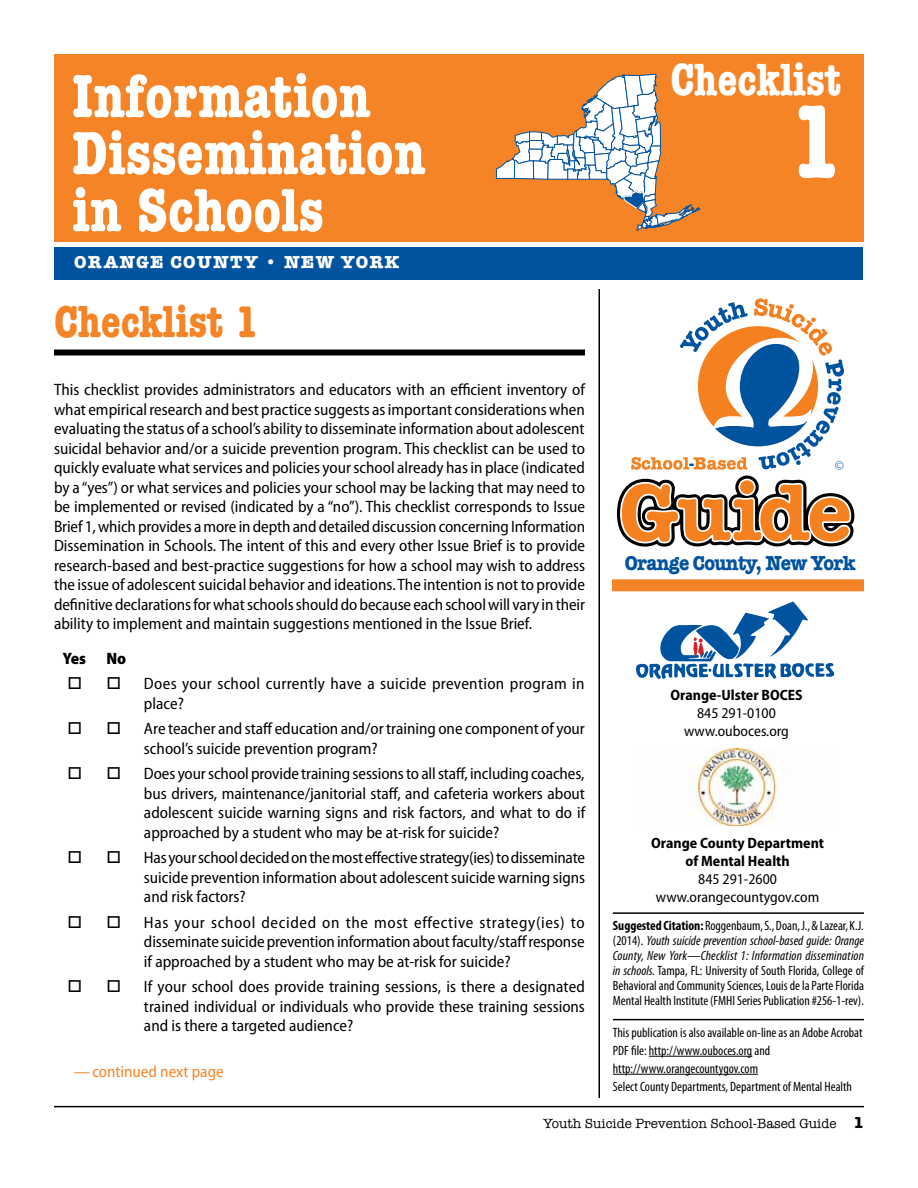
<style>
.page{position:relative;width:918px;height:1188px;background:#fff}
.page>*{position:absolute;margin:0;border:0;box-sizing:border-box;transform-origin:0 0}
.t1{font:700 condensed 108px "American Typewriter";color:#fff}
.t2{font:700 condensed 63px/57px "American Typewriter";color:#fff}
.t3{font:700 condensed 46.5px "American Typewriter";color:#fff}
.t4{font:700 condensed 45px "American Typewriter Std";color:#f58426}
.t5{font:700 21px "American Typewriter";letter-spacing:-.03em;color:#00539f;scale:.9 1}
.t6{font:700 18px "American Typewriter";letter-spacing:.07em;color:#fff}
.t7{font:semi-condensed 16.5px/19.5px "Myriad Pro";color:#000;text-align:justify}
.t8{font:semi-condensed 16.5px/19.5px "Myriad Pro";letter-spacing:.02em;color:#000}
.t9{font:semi-condensed 16.5px "Myriad Pro";color:#f58426}
.t10{font:900 semi-condensed 16.5px "Myriad Pro";color:#000}
.t11{font:semi-condensed 15px/18px "Myriad Pro";color:#000;text-align:center}
.t12{font:700 semi-condensed 15px/18px "Myriad Pro";color:#000;text-align:center}
.t13{font:300 13.65px "Myriad Pro";color:#00539f}
.t14{font:condensed 13.5px/15px "Myriad Pro";color:#000;text-align:justify}
.t15{font:13.5px "American Typewriter";color:#000}
.s1{font-weight:700}
.s2{font-style:italic}
.s3{font-weight:700;font-size:16.5px}
</style>
<div class="page">
<hr style="left:54px;top:1106px;width:810px;height:1px;background:#000">
<hr style="left:598px;top:289px;width:2px;height:809px;background:#000">
<div style="left:612px;top:579px;width:252px;height:12px;background:#f58426"></div>
<svg style="left:617px;top:298px;width:237px;height:249px"></svg>
<svg style="left:636px;top:602px;width:198px;height:78px"></svg>
<img style="left:690px;top:749px;width:89px;height:76px">
<div style="left:54px;top:349px;width:531px;height:6px;background:#000"></div>
<hr style="left:613px;top:912px;width:251px;height:2px;background:#000">
<hr style="left:613px;top:1019px;width:251px;height:1px;background:#000">
<hr style="left:649px;top:1056px;width:103px;height:1px;background:#000">
<hr style="left:613px;top:1074px;width:145px;height:1px;background:#000">
<div style="left:54px;top:54px;width:810px;height:188px;background:#f58426"></div>
<div style="left:55px;top:247px;width:808px;height:32px;background:#00539f"></div>
<svg style="left:495px;top:73px;width:206px;height:158px"></svg>
<h2 class="t2" style="left:72px;top:67px;width:355px">Information<br>Dissemination in Schools</h2>
<p class="t6" style="left:74px;top:246px;width:326px">Orange County • New york</p>
<h3 class="t4" style="left:54px;top:296px;width:206px">Checklist 1</h3>
<p class="t7" style="left:54px;top:380px;width:533px">This checklist provides administrators and educators with an efficient inventory of what empirical research and best practice suggests as important considerations when evaluating the status of a school’s ability to disseminate information about adolescent suicidal behavior and/or a suicide prevention program. This checklist can be used to quickly evaluate what services and policies your school already has in place (indicated by a “yes”) or what services and policies your school may be lacking that may need to be implemented or revised (indicated by a “no”). This checklist corresponds to Issue Brief 1, which provides a more in depth and detailed discussion concerning Information Dissemination in Schools. The intent of this and every other Issue Brief is to provide research-based and best-practice suggestions for how a school may wish to address the issue of adolescent suicidal behavior and ideations. The intention is not to provide definitive declarations for what schools should do because each school will vary in their ability to implement and maintain suggestions mentioned in the Issue Brief.</p>
<p class="t10" style="left:63px;top:649px;width:65px">Yes No</p>
<p class="t8" style="left:144px;top:674px;width:442px">Does your school currently have a suicide prevention program in place?</p>
<p class="t7" style="left:144px;top:719px;width:442px">Are teacher and staff education and/or training one component of your school’s suicide prevention program?</p>
<p class="t7" style="left:144px;top:764px;width:443px">Does your school provide training sessions to all staff, including coaches, bus drivers, maintenance/janitorial staff, and cafeteria workers about adolescent suicide warning signs and risk factors, and what to do if approached by a student who may be at-risk for suicide?</p>
<p class="t7" style="left:144px;top:848px;width:443px">Has your school decided on the most effective strategy(ies) to disseminate suicide prevention information about adolescent suicide warning signs and risk factors?</p>
<p class="t7" style="left:144px;top:913px;width:442px">Has your school decided on the most effective strategy(ies) to disseminate suicide prevention information about faculty/staff response if approached by a student who may be at-risk for suicide?</p>
<p class="t7" style="left:144px;top:977px;width:443px">If your school does provide training sessions, is there a designated trained individual or individuals who provide these training sessions and is there a targeted audience?</p>
<p class="t9" style="left:74px;top:1063px;width:151px">—continued next page</p>
<h3 class="t3" style="left:670px;top:42px;width:173px">Checklist</h3>
<h1 class="t1" style="left:789px;top:56px;width:55px">1</h1>
<p class="t13" style="left:835px;top:458px;width:11px">©</p>
<p class="t5" style="left:625px;top:545px;width:258px">Orange County, New York</p>
<p class="t12" style="left:670px;top:686px;width:134px">Orange-Ulster BOCES</p>
<p class="t11" style="left:684px;top:704px;width:106px">845 291-0100 www.ouboces.org</p>
<p class="t12" style="left:651px;top:834px;width:174px">Orange County Department of Mental Health</p>
<p class="t11" style="left:656px;top:870px;width:165px">845 291-2600 www.orangecountygov.com</p>
<p class="t14" style="left:613px;top:919px;width:253px"><span class="s1">Suggested Citation:</span> Roggenbaum, S., Doan, J., &amp; Lazear, K.J. (2014). <span class="s2">Youth suicide prevention school-based guide: Orange County, New York—Checklist 1: Information dissemination in schools.</span> Tampa, FL: University of South Florida, College of Behavioral and Community Sciences, Louis de la Parte Florida Mental Health Institute (FMHI Series Publication #256-1-rev).</p>
<p class="t14" style="left:613px;top:1024px;width:251px;line-height:18px;text-align:left">This publication is also available on-line as an Adobe Acrobat PDF file: http://www.ouboces.org and http://www.orangecountygov.com<br>Select County Departments, Department of Mental Health</p>
<p class="t15" style="left:543px;top:1114px;width:322px">Youth Suicide Prevention School-Based Guide <span class="s3">1</span></p>
</div>
